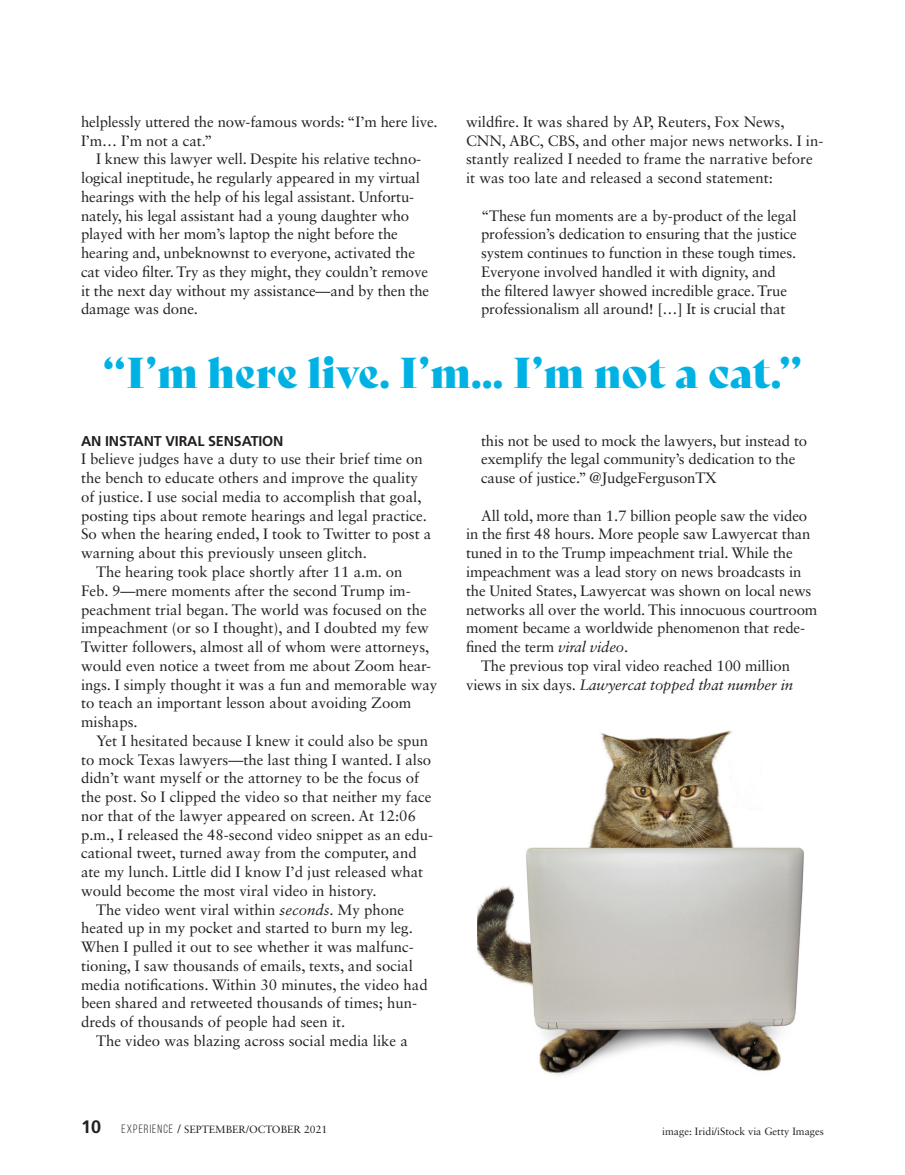
<style>
.page{position:relative;width:905px;height:1175px;background:#fff}
.page>*{position:absolute;margin:0;border:0;box-sizing:border-box;transform-origin:0 0}
.callout{font:42px "Bely Display";letter-spacing:-.005em;color:#00b2e3}
.body_pbody{font:15px/18.8px "Sabon LT Std";color:#231f20}
.blockquote_bq{font:15px/18.8px "Sabon LT Std";letter-spacing:-.01em;color:#231f20}
.body-first_pbody{font:15px/18.8px "Sabon LT Std";color:#231f20}
.subhead1_sh1{font:700 14.25px "Frutiger LT Std";letter-spacing:-.01em;color:#231f20}
.image-credit{font:10.5px "Sabon LT Std";color:#231f20}
.s1{font-style:italic}
.s2{font-family:"Frutiger LT Std";font-weight:700;font-size:18px}
.s3{font-family:"Bebas Neue";font-size:12px}
.s4{font-size:12px}
</style>
<div class="page">
<img style="left:477px;top:731px;width:327px;height:344px">
<p class="body_pbody" style="left:81px;top:112px;width:358px">helplessly uttered the now-famous words: “I’m here live.<br>I’m… I’m not a cat.”</p>
<p class="body_pbody" style="left:81px;top:150px;width:350px;text-indent:15px">I knew this lawyer well. Despite his relative techno&shy;logical ineptitude, he regularly appeared in my virtual hearings with the help of his legal assistant. Unfortu&shy;nately, his legal assistant had a young daughter who played with her mom’s laptop the night before the hearing and, unbeknownst to everyone, activated the cat video filter. Try as they might, they couldn’t remove it the next day without my assistance—and by then the damage was done.</p>
<p class="body_pbody" style="left:466px;top:112px;width:359px">wildfire. It was shared by AP, Reuters, Fox News, CNN, ABC, CBS, and other major news networks. I in&shy;stantly realized I needed to frame the narrative before it was too late and released a second statement:</p>
<p class="blockquote_bq" style="left:481px;top:206px;width:317px">“These fun moments are a by-product of the legal profession’s dedication to ensuring that the justice system continues to function in these tough times.<br>Everyone involved handled it with dignity, and the filtered lawyer showed incredible grace. True professionalism all around! […] It is crucial that</p>
<p class="callout" style="left:103px;top:339px;width:700px">“I’m here live. I’m… I’m not a cat.”</p>
<p class="subhead1_sh1" style="left:81px;top:432px;width:204px">AN INSTANT VIRAL SENSATION</p>
<p class="body-first_pbody" style="left:81px;top:450px;width:352px">I believe judges have a duty to use their brief time on the bench to educate others and improve the quality of justice. I use social media to accomplish that goal, posting tips about remote hearings and legal practice.<br>So when the hearing ended, I took to Twitter to post a warning about this previously unseen glitch.</p>
<p class="body_pbody" style="left:81px;top:562px;width:358px;text-indent:15px">The hearing took place shortly after 11 a.m. on<br>Feb. 9—mere moments after the second Trump im&shy;peachment trial began. The world was focused on the impeachment (or so I thought), and I doubted my few Twitter followers, almost all of whom were attorneys, would even notice a tweet from me about Zoom hear&shy;ings. I simply thought it was a fun and memorable way to teach an important lesson about avoiding Zoom mishaps.</p>
<p class="body_pbody" style="left:81px;top:731px;width:353px;text-indent:15px">Yet I hesitated because I knew it could also be spun to mock Texas lawyers—the last thing I wanted. I also didn’t want myself or the attorney to be the focus of the post. So I clipped the video so that neither my face nor that of the lawyer appeared on screen. At 12:06 p.m., I released the 48-second video snippet as an edu&shy;cational tweet, turned away from the computer, and ate my lunch. Little did I know I’d just released what would become the most viral video in history.</p>
<p class="body_pbody" style="left:81px;top:900px;width:348px;text-indent:15px">The video went viral within <span class="s1">seconds</span>. My phone heated up in my pocket and started to burn my leg.<br>When I pulled it out to see whether it was malfunc&shy;tioning, I saw thousands of emails, texts, and social media notifications. Within 30 minutes, the video had been shared and retweeted thousands of times; hun&shy;dreds of thousands of people had seen it.</p>
<p class="body_pbody" style="left:96px;top:1031px;width:313px">The video was blazing across social media like a</p>
<p class="blockquote_bq" style="left:481px;top:431px;width:328px">this not be used to mock the lawyers, but instead to exemplify the legal community’s dedication to the cause of justice.” @JudgeFergusonTX</p>
<p class="body_pbody" style="left:466px;top:506px;width:353px;text-indent:15px">All told, more than 1.7 billion people saw the video in the first 48 hours. More people saw Lawyercat than tuned in to the Trump impeachment trial. While the impeachment was a lead story on news broadcasts in the United States, Lawyercat was shown on local news networks all over the world. This innocuous courtroom moment became a worldwide phenomenon that rede&shy;fined the term <span class="s1">viral video</span>.</p>
<p class="body_pbody" style="left:466px;top:656px;width:328px;text-align:right">The previous top viral video reached 100 million views in six days. <span class="s1">Lawyercat topped that number in</span></p>
<p class="image-credit" style="left:81px;top:1123px;width:248px"><span class="s2">10</span> <span class="s3">EXPERIENCE</span> <span class="s4">/</span> SEPTEMBER/OCTOBER 2021</p>
<p class="image-credit" style="left:662px;top:1125px;width:163px">image: Iridi/iStock via Getty Images</p>
</div>
